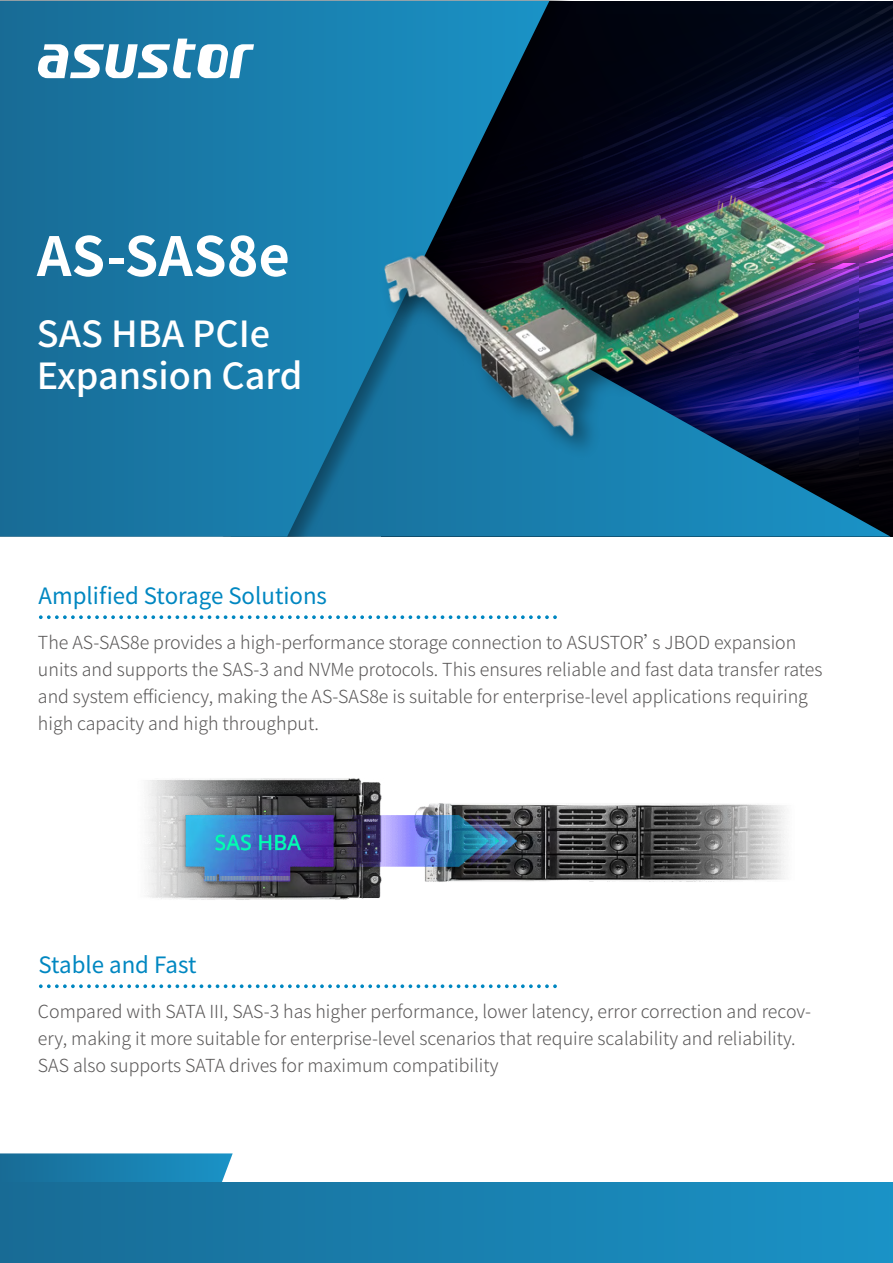
<style>
.page{position:relative;width:893px;height:1263px;background:#fff}
.page>*{position:absolute;margin:0;border:0;box-sizing:border-box;transform-origin:0 0}
.t1{font:700 54px "Noto Sans CJ Ktc";color:#fff}
.t2{font:500 36px/42px "Noto Sans CJ Ktc";color:#fff}
.t3{font:22.5px "Noto Sans CJ Ktc";color:#0087c1}
.t4{font:300 18px/27px "Noto Sans CJ Ktc";color:#595757}
</style>
<div class="page">
<svg style="left:39px;top:615px;width:518px;height:4px"></svg>
<svg style="left:39px;top:984px;width:518px;height:4px"></svg>
<svg style="left:0;top:1153px;width:233px;height:29px;background:#2283b0"></svg>
<div style="left:0;top:1182px;width:893px;height:81px;background:linear-gradient(to right,#186b95,#1a93c6)"></div>
<img style="left:147px;top:778px;width:639px;height:122px">
<svg style="left:576px;top:6px;width:317px;height:9px;background:#000614"></svg>
<svg style="left:576px;top:15px;width:317px;height:168px;background:#020726"></svg>
<img style="left:583px;top:117px;width:310px;height:133px">
<svg style="left:576px;top:273px;width:315px;height:264px;background:#16598e"></svg>
<svg style="left:0;top:1px;width:549px;height:536px;background:#1775a1"></svg>
<svg style="left:38px;top:39px;width:216px;height:39px"></svg>
<img style="left:372px;top:183px;width:486px;height:286px">
<img style="left:376px;top:185px;width:460px;height:261px">
<h1 class="t1" style="left:37px;top:226px;width:254px">AS-SAS8e</h1>
<h2 class="t2" style="left:37px;top:313px;width:267px">SAS HBA PCIe<br>Expansion Card</h2>
<p class="t3" style="left:39px;top:583px;width:290px">Amplified Storage Solutions</p>
<p class="t4" style="left:38px;top:629px;width:786px">The AS-SAS8e provides a high-performance storage connection to ASUSTOR’s JBOD expansion units and supports the SAS-3 and NVMe protocols. This ensures reliable and fast data transfer rates and system efficiency, making the AS-SAS8e is suitable for enterprise-level applications requiring high capacity and high throughput.</p>
<p class="t3" style="left:39px;top:952px;width:159px">Stable and Fast</p>
<p class="t4" style="left:38px;top:998px;width:775px">Compared with SATA III, SAS-3 has higher performance, lower latency, error correction and recov&shy;ery, making it more suitable for enterprise-level scenarios that require scalability and reliability.<br>SAS also supports SATA drives for maximum compatibility</p>
</div>
